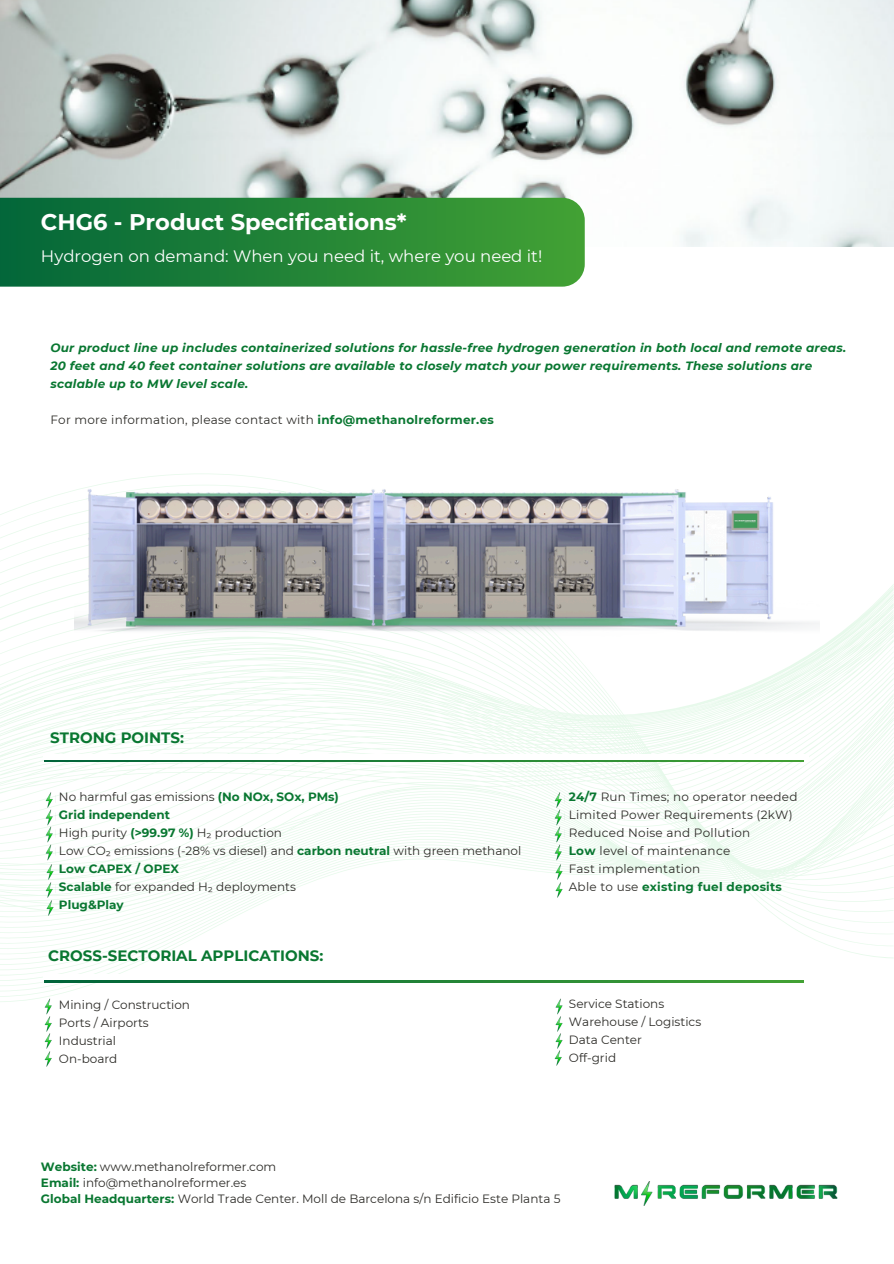
<style>
.page{position:relative;width:894px;height:1264px;background:#fff}
.page>*{position:absolute;margin:0;border:0;box-sizing:border-box;transform-origin:0 0}
.t1{font:700 22.5px "Montserrat";color:#fff}
.t2{font:16.5px "Montserrat";color:#fff}
.t3{font:700 15px "Montserrat";color:#097731}
.t4{font:12px "Montserrat";color:#2d2c28}
.t5{font:italic 700 12px/18px "Montserrat";letter-spacing:.02em;color:#097731}
.t6{font:12px "Montserrat";letter-spacing:.02em;color:#2d2c28}
.t7{font:700 12px "Montserrat";color:#097731}
.t8{font:700 12px "Montserrat";letter-spacing:.02em;color:#097731}
.s1{font-weight:700;color:#097731}
.s2{font-weight:400;color:#2d2c28}
</style>
<div class="page">
<svg style="left:0;top:583px;width:893px;height:110px"></svg>
<svg style="left:0;top:693px;width:893px;height:309px"></svg>
<img style="left:0;top:0;width:893px;height:246px">
<svg style="left:0;top:198px;width:584px;height:89px;background:#238438"></svg>
<img style="left:74px;top:473px;width:745px;height:249px">
<div style="left:45px;top:756px;width:758px;height:5px;background:#fff"></div>
<div style="left:43px;top:754px;width:765px;height:5px;background:#fff"></div>
<svg style="left:45px;top:980px;width:758px;height:2px;background:#218236"></svg>
<div style="left:43px;top:974px;width:765px;height:6px;background:#fff"></div>
<img style="left:554px;top:997px;width:10px;height:34px">
<img style="left:554px;top:1031px;width:9px;height:35px">
<img style="left:44px;top:997px;width:10px;height:34px">
<img style="left:44px;top:1031px;width:8px;height:36px">
<img style="left:45px;top:790px;width:10px;height:71px">
<img style="left:45px;top:863px;width:10px;height:53px">
<img style="left:553px;top:791px;width:11px;height:70px">
<img style="left:554px;top:863px;width:10px;height:35px">
<img style="left:614px;top:1181px;width:224px;height:25px">
<h3 class="t1" style="left:41px;top:208px;width:367px">CHG6 - Product Specifications*</h3>
<h4 class="t2" style="left:41px;top:246px;width:502px">Hydrogen on demand: When you need it, where you need it!</h4>
<p class="t5" style="left:50px;top:338px;width:797px">Our product line up includes containerized solutions for hassle-free hydrogen generation in both local and remote areas.<br>20 feet and 40 feet container solutions are available to closely match your power requirements. These solutions are scalable up to MW level scale.</p>
<h1 class="t6" style="left:50px;top:412px;width:445px">For more information, please contact with <span class="s1">info@methanolreformer.es</span></h1>
<p class="t3" style="left:50px;top:728px;width:135px">STRONG POINTS:</p>
<p class="t4" style="left:59px;top:789px;width:281px">No harmful gas emissions <span class="s1">(No NOx, SOx, PMs)</span></p>
<h2 class="t7" style="left:59px;top:807px;width:112px">Grid independent</h2>
<p class="t4" style="left:59px;top:825px;width:224px">High purity <span class="s1">(&gt;99.97 %)</span> H₂ production</p>
<p class="t4" style="left:59px;top:843px;width:463px">Low CO₂ emissions (-28% vs diesel) and <span class="s1">carbon neutral</span> with green methanol</p>
<p class="t7" style="left:59px;top:861px;width:122px">Low CAPEX / OPEX</p>
<p class="t4" style="left:59px;top:879px;width:238px"><span class="s1">Scalable</span> for expanded H₂ deployments</p>
<p class="t7" style="left:59px;top:897px;width:66px">Plug&amp;Play</p>
<p class="t3" style="left:48px;top:946px;width:276px">CROSS-SECTORIAL APPLICATIONS:</p>
<p class="t4" style="left:59px;top:996px;width:133px">Mining / Construction</p>
<p class="t4" style="left:59px;top:1014px;width:91px">Ports / Airports</p>
<p class="t4" style="left:59px;top:1032px;width:59px">Industrial</p>
<p class="t4" style="left:59px;top:1050px;width:60px">On-board</p>
<p class="t6" style="left:568px;top:789px;width:230px"><span class="s1">24/7</span> Run Times; no operator needed</p>
<p class="t6" style="left:568px;top:807px;width:225px">Limited Power Requirements (2kW)</p>
<p class="t6" style="left:568px;top:825px;width:183px">Reduced Noise and Pollution</p>
<p class="t6" style="left:568px;top:843px;width:163px"><span class="s1">Low</span> level of maintenance</p>
<p class="t6" style="left:568px;top:861px;width:133px">Fast implementation</p>
<p class="t8" style="left:568px;top:879px;width:215px"><span class="s2">Able to use</span> existing fuel deposits</p>
<p class="t4" style="left:568px;top:995px;width:97px">Service Stations</p>
<p class="t4" style="left:568px;top:1013px;width:134px">Warehouse / Logistics</p>
<p class="t4" style="left:568px;top:1031px;width:74px">Data Center</p>
<p class="t4" style="left:568px;top:1049px;width:49px">Off-grid</p>
<p class="t4" style="left:41px;top:1159px;width:237px"><span class="s1">Website:</span> www.methanolreformer.com</p>
<p class="t4" style="left:41px;top:1175px;width:207px"><span class="s1">Email:</span> info@methanolreformer.es</p>
<p class="t4" style="left:41px;top:1191px;width:521px"><span class="s1">Global Headquarters:</span> World Trade Center. Moll de Barcelona s/n Edificio Este Planta 5</p>
</div>
